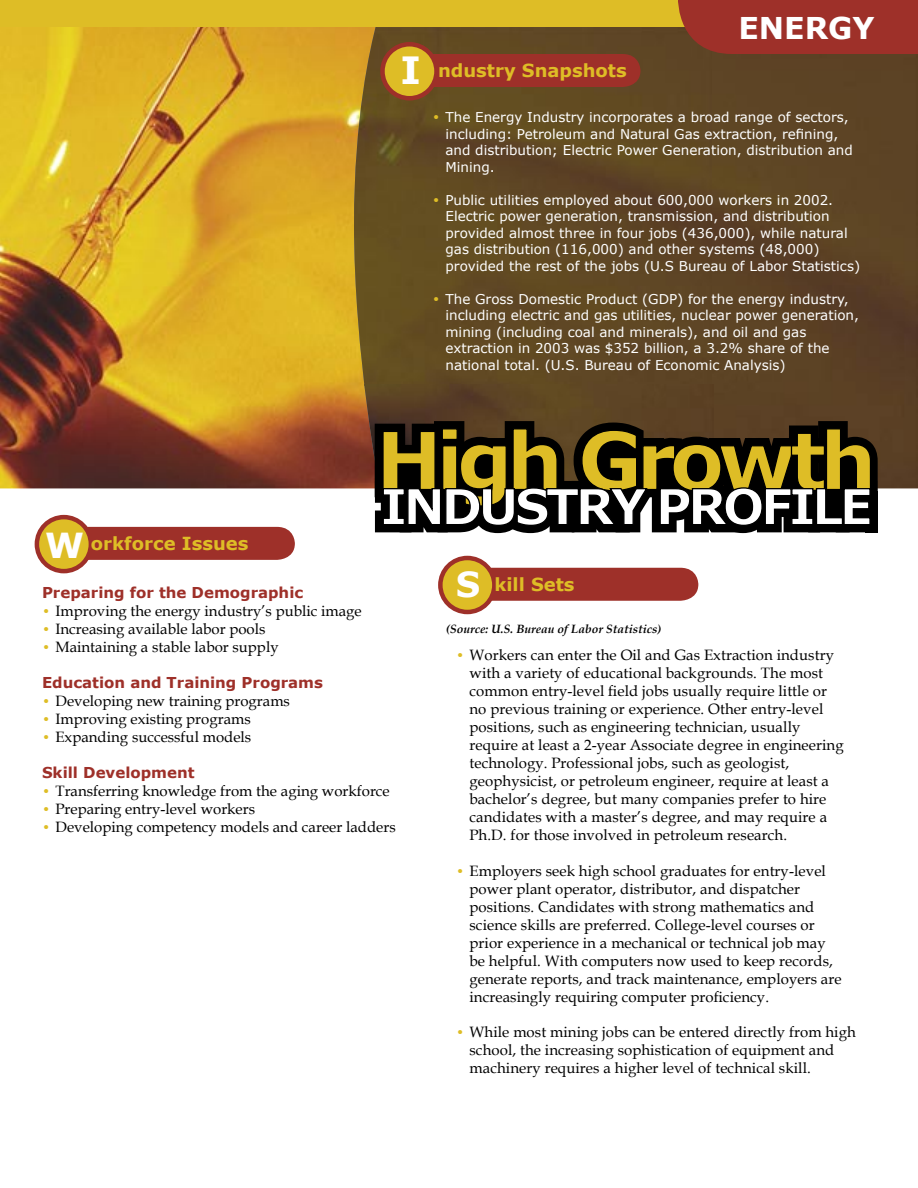
<style>
.page{position:relative;width:918px;height:1188px;background:#fff}
.page>*{position:absolute;margin:0;border:0;box-sizing:border-box;transform-origin:0 0}
.t1{font:700 30px "Verdana";color:#fff}
.t2{font:700 18px "Verdana";color:#debd26}
.t3{font:15px/18px "Book Antiqua";letter-spacing:.005em;color:#000}
.t4{font:700 15px "Verdana";color:#9e3029}
.t5{font:13.5px/16.5px "Verdana";color:#fff}
.t6{font:italic 700 12px "Book Antiqua";color:#000}
.s1{font-size:37.5px;color:#fff}
.s2{font-family:"Book Antiqua";color:#debd26}
.s3{font-size:34.5px;color:#fff}
.s4{font-size:13.5px;color:#debd26}
</style>
<div class="page">
<img style="left:0;top:27px;width:354px;height:461px">
<img style="left:354px;top:27px;width:564px;height:461px">
<div style="left:0;top:0;width:918px;height:27px;background:#debd26"></div>
<svg style="left:377px;top:0;width:541px;height:100px"></svg>
<svg style="left:375px;top:421px;width:503px;height:112px;background:#655b35"></svg>
<svg style="left:35px;top:515px;width:260px;height:58px"></svg>
<svg style="left:438px;top:556px;width:260px;height:58px"></svg>
<p class="t2" style="left:400px;top:59px;width:228px"><span class="s1">I</span> ndustry Snapshots</p>
<h1 class="t1" style="left:738px;top:9px;width:138px">ENERGY</h1>
<p class="t5" style="left:446px;top:109px;width:409px;text-indent:-14px"><span class="s2">•</span> The Energy Industry incorporates a broad range of sectors, including: Petroleum and Natural Gas extraction, refining, and distribution; Electric Power Generation, distribution and Mining.</p>
<p class="t5" style="left:446px;top:191px;width:416px;text-indent:-14px"><span class="s2">•</span> Public utilities employed about 600,000 workers in 2002.<br>Electric power generation, transmission, and distribution provided almost three in four jobs (436,000), while natural gas distribution (116,000) and other systems (48,000) provided the rest of the jobs (U.S Bureau of Labor Statistics)</p>
<p class="t5" style="left:446px;top:290px;width:415px;text-indent:-14px"><span class="s2">•</span> The Gross Domestic Product (GDP) for the energy industry, including electric and gas utilities, nuclear power generation, mining (including coal and minerals), and oil and gas extraction in 2003 was $352 billion, a 3.2% share of the national total. (U.S. Bureau of Economic Analysis)</p>
<p class="t2" style="left:45px;top:532px;width:205px"><span class="s3">W</span> orkforce Issues</p>
<p class="t4" style="left:42px;top:583px;width:263px">Preparing for the Demographic</p>
<p class="t3" style="left:42px;top:602px;width:321px"><span class="s4">•</span> Improving the energy industry’s public image</p>
<p class="t3" style="left:42px;top:620px;width:225px"><span class="s4">•</span> Increasing available labor pools</p>
<p class="t3" style="left:42px;top:638px;width:238px"><span class="s4">•</span> Maintaining a stable labor supply</p>
<p class="t4" style="left:42px;top:673px;width:283px">Education and Training Programs</p>
<p class="t3" style="left:42px;top:692px;width:249px"><span class="s4">•</span> Developing new training programs</p>
<p class="t3" style="left:42px;top:710px;width:210px"><span class="s4">•</span> Improving existing programs</p>
<p class="t3" style="left:42px;top:728px;width:211px"><span class="s4">•</span> Expanding successful models</p>
<p class="t4" style="left:42px;top:763px;width:154px">Skill Development</p>
<p class="t3" style="left:42px;top:782px;width:349px"><span class="s4">•</span> Transferring knowledge from the aging workforce</p>
<p class="t3" style="left:42px;top:800px;width:215px"><span class="s4">•</span> Preparing entry-level workers</p>
<p class="t3" style="left:42px;top:818px;width:355px"><span class="s4">•</span> Developing competency models and career ladders</p>
<p class="t2" style="left:456px;top:573px;width:120px"><span class="s3">S</span> kill Sets</p>
<p class="t6" style="left:446px;top:620px;width:217px">(Source: U.S. Bureau of Labor Statistics)</p>
<p class="t3" style="left:470px;top:646px;width:376px;text-indent:-14px"><span class="s4">•</span> Workers can enter the Oil and Gas Extraction industry with a variety of educational backgrounds. The most common entry-level field jobs usually require little or no previous training or experience. Other entry-level positions, such as engineering technician, usually require at least a 2-year Associate degree in engineering technology. Professional jobs, such as geologist, geophysicist, or petroleum engineer, require at least a bachelor’s degree, but many companies prefer to hire candidates with a master’s degree, and may require a Ph.D. for those involved in petroleum research.</p>
<p class="t3" style="left:470px;top:861px;width:374px;text-indent:-14px"><span class="s4">•</span> Employers seek high school graduates for entry-level power plant operator, distributor, and dispatcher positions. Candidates with strong mathematics and science skills are preferred. College-level courses or prior experience in a mechanical or technical job may be helpful. With computers now used to keep records, generate reports, and track maintenance, employers are increasingly requiring computer proficiency.</p>
<p class="t3" style="left:470px;top:1022px;width:388px;text-indent:-14px"><span class="s4">•</span> While most mining jobs can be entered directly from high school, the increasing sophistication of equipment and machinery requires a higher level of technical skill.</p>
</div>
